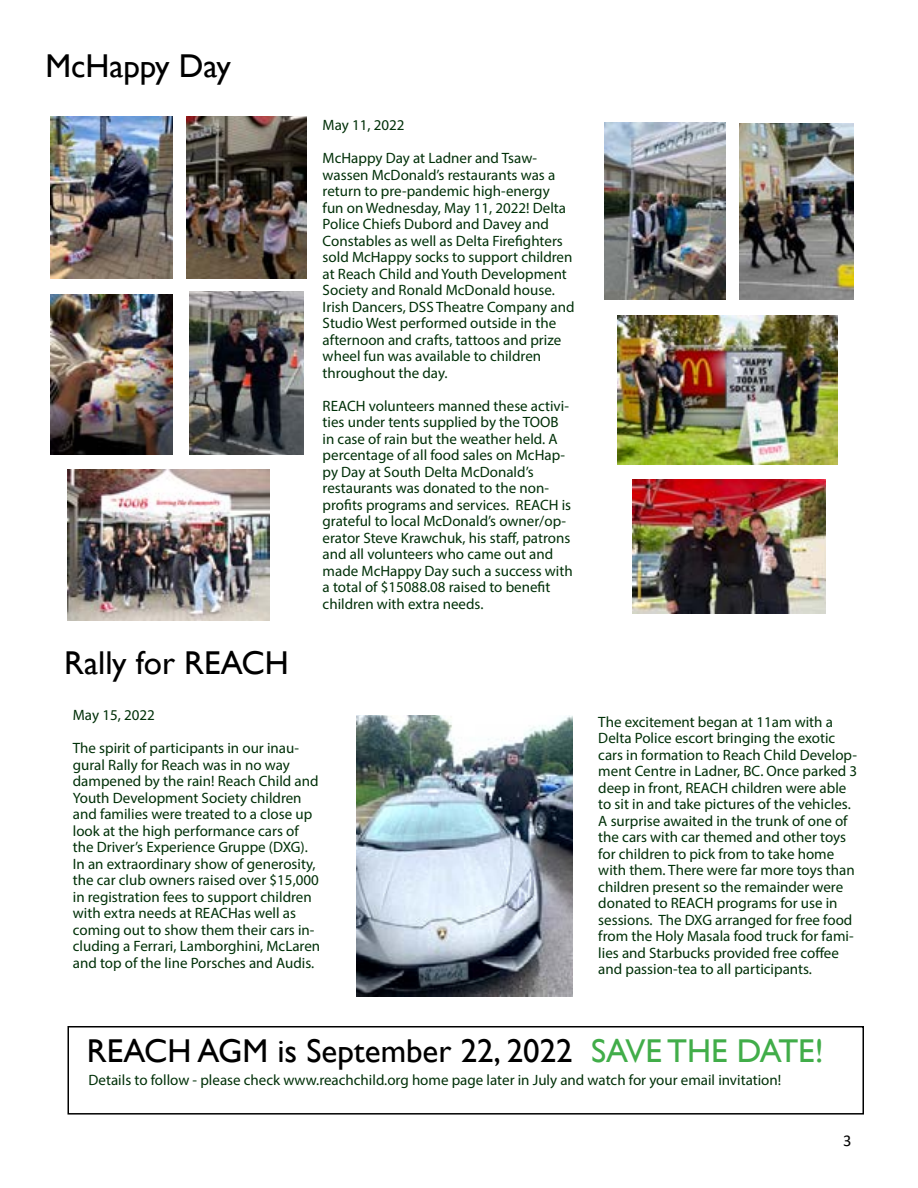
<style>
.page{position:relative;width:918px;height:1188px;background:#fff}
.page>*{position:absolute;margin:0;border:0;box-sizing:border-box;transform-origin:0 0}
.t1{font:33px "Gill Sans";color:#000}
.t2{font:16.5px "Calibri";color:#000}
.t3{font:15px/16.5px "Myriad Pro";color:#003008}
.s1{color:#41ad49}
</style>
<div class="page">
<img style="left:356px;top:716px;width:216px;height:281px">
<img style="left:51px;top:117px;width:121px;height:162px">
<img style="left:604px;top:122px;width:122px;height:178px">
<img style="left:633px;top:480px;width:192px;height:134px">
<img style="left:618px;top:315px;width:220px;height:150px">
<img style="left:68px;top:470px;width:202px;height:151px">
<img style="left:51px;top:294px;width:121px;height:160px">
<img style="left:186px;top:117px;width:120px;height:162px">
<img style="left:739px;top:124px;width:115px;height:175px">
<img style="left:189px;top:291px;width:115px;height:164px">
<div style="left:68px;top:1026px;width:796px;height:89px;border:2px solid #000"></div>
<h1 class="t1" style="left:45px;top:47px;width:187px">McHappy Day</h1>
<h1 class="t1" style="left:64px;top:643px;width:226px">Rally for REACH</h1>
<p class="t3" style="left:323px;top:117px;width:83px">May 11, 2022</p>
<p class="t3" style="left:323px;top:150px;width:253px">McHappy Day at Ladner and Tsaw&shy;wassen McDonald’s restaurants was a return to pre-pandemic high-energy<br>fun on Wednesday, May 11, 2022! Delta Police Chiefs Dubord and Davey and Constables as well as Delta Firefighters sold McHappy socks to support children at Reach Child and Youth Development Society and Ronald McDonald house.<br>Irish Dancers, DSS Theatre Company and Studio West performed outside in the afternoon and crafts, tattoos and prize wheel fun was available to children throughout the day.</p>
<p class="t3" style="left:323px;top:397px;width:252px">REACH volunteers manned these activi&shy;ties under tents supplied by the TOOB in case of rain but the weather held. A percentage of all food sales on McHap&shy;py Day at South Delta McDonald’s restaurants was donated to the non&shy;profits programs and services. REACH is grateful to local McDonald’s owner/op&shy;erator Steve Krawchuk, his staff, patrons and all volunteers who came out and made McHappy Day such a success with a total of $15088.08 raised to benefit children with extra needs.</p>
<p class="t3" style="left:73px;top:707px;width:83px">May 15, 2022</p>
<p class="t3" style="left:73px;top:740px;width:249px">The spirit of participants in our inau&shy;gural Rally for Reach was in no way dampened by the rain! Reach Child and Youth Development Society children and families were treated to a close up look at the high performance cars of the Driver’s Experience Gruppe (DXG).<br>In an extraordinary show of generosity, the car club owners raised over $15,000 in registration fees to support children with extra needs at REACHas well as coming out to show them their cars in&shy;cluding a Ferrari, Lamborghini, McLaren and top of the line Porsches and Audis.</p>
<p class="t3" style="left:598px;top:713px;width:260px">The excitement began at 11am with a Delta Police escort bringing the exotic cars in formation to Reach Child Develop&shy;ment Centre in Ladner, BC. Once parked 3 deep in front, REACH children were able to sit in and take pictures of the vehicles.<br>A surprise awaited in the trunk of one of the cars with car themed and other toys for children to pick from to take home with them. There were far more toys than children present so the remainder were donated to REACH programs for use in sessions. The DXG arranged for free food from the Holy Masala food truck for fami&shy;lies and Starbucks provided free coffee and passion-tea to all participants.</p>
<h1 class="t1" style="left:87px;top:1032px;width:738px">REACH AGM is September 22, 2022 <span class="s1">SAVE THE DATE!</span></h1>
<p class="t3" style="left:89px;top:1071px;width:694px">Details to follow - please check www.reachchild.org home page later in July and watch for your email invitation!</p>
<p class="t2" style="left:843px;top:1129px;width:10px">3</p>
</div>
